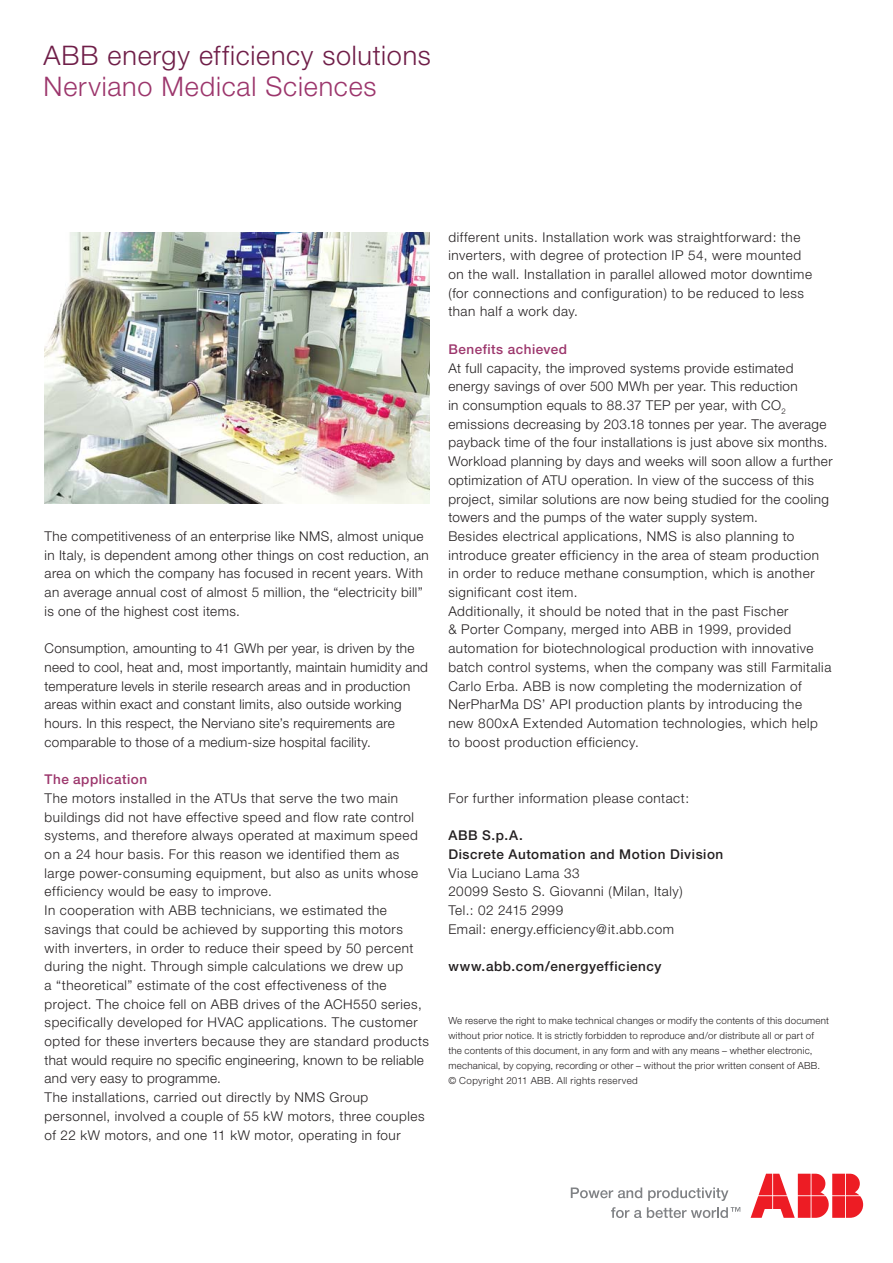
<style>
.page{position:relative;width:893px;height:1263px;background:#fff}
.page>*{position:absolute;margin:0;border:0;box-sizing:border-box;transform-origin:0 0}
.t1{font:300 27px "Helvetica Neue";letter-spacing:.025em;color:#6f1e48}
.t2{font:300 27px "Helvetica Neue";letter-spacing:.03em;color:#9c366c}
.t3{font:300 13.5px/18.8px "Helvetica Neue";letter-spacing:.035em;color:#231f20}
.t4{font:500 13.5px/18.8px "Helvetica Neue";letter-spacing:.04em;color:#231f20}
.t5{font:500 13.5px "Helvetica Neue";letter-spacing:.04em;color:#9c366c}
.t6{font:300 9.75px/15px "Helvetica Neue";letter-spacing:.02em;color:#231f20}
</style>
<div class="page">
<svg style="left:750px;top:1174px;width:113px;height:44px"></svg>
<svg style="left:571px;top:1187px;width:71px;height:11px"></svg>
<svg style="left:648px;top:1187px;width:80px;height:14px"></svg>
<svg style="left:611px;top:1207px;width:129px;height:11px"></svg>
<img style="left:45px;top:232px;width:385px;height:272px">
<h1 class="t1" style="left:44px;top:45px;width:389px">ABB energy efficiency solutions</h1>
<h1 class="t2" style="left:44px;top:77px;width:334px">Nerviano Medical Sciences</h1>
<p class="t3" style="left:45px;top:528px;width:386px">The competitiveness of an enterprise like NMS, almost unique in Italy, is dependent among other things on cost reduction, an area on which the company has focused in recent years. With an average annual cost of almost 5 million, the “electricity bill” is one of the highest cost items.</p>
<p class="t3" style="left:45px;top:640px;width:385px">Consumption, amounting to 41 GWh per year, is driven by the need to cool, heat and, most importantly, maintain humidity and temperature levels in sterile research areas and in production areas within exact and constant limits, also outside working hours. In this respect, the Nerviano site’s requirements are comparable to those of a medium-size hospital facility.</p>
<p class="t5" style="left:45px;top:775px;width:104px">The application</p>
<p class="t3" style="left:45px;top:790px;width:386px">The motors installed in the ATUs that serve the two main buildings did not have effective speed and flow rate control systems, and therefore always operated at maximum speed on a 24 hour basis. For this reason we identified them as large power-consuming equipment, but also as units whose efficiency would be easy to improve.<br>In cooperation with ABB technicians, we estimated the savings that could be achieved by supporting this motors with inverters, in order to reduce their speed by 50 percent during the night. Through simple calculations we drew up<br>a “theoretical” estimate of the cost effectiveness of the project. The choice fell on ABB drives of the ACH550 series, specifically developed for HVAC applications. The customer opted for these inverters because they are standard products that would require no specific engineering, known to be reliable and very easy to programme.<br>The installations, carried out directly by NMS Group personnel, involved a couple of 55 kW motors, three couples of 22 kW motors, and one 11 kW motor, operating in four</p>
<p class="t3" style="left:448px;top:229px;width:365px">different units. Installation work was straightforward: the inverters, with degree of protection IP 54, were mounted on the wall. Installation in parallel allowed motor downtime (for connections and configuration) to be reduced to less than half a work day.</p>
<p class="t5" style="left:448px;top:344px;width:120px">Benefits achieved</p>
<p class="t3" style="left:448px;top:360px;width:386px">At full capacity, the improved systems provide estimated energy savings of over 500 MWh per year. This reduction<br>in consumption equals to 88.37 TEP per year, with CO<sub>2 </sub>emissions decreasing by 203.18 tonnes per year. The average payback time of the four installations is just above six months.<br>Workload planning by days and weeks will soon allow a further optimization of ATU operation. In view of the success of this project, similar solutions are now being studied for the cooling towers and the pumps of the water supply system.<br>Besides electrical applications, NMS is also planning to introduce greater efficiency in the area of steam production in order to reduce methane consumption, which is another significant cost item.<br>Additionally, it should be noted that in the past Fischer<br>&amp; Porter Company, merged into ABB in 1999, provided automation for biotechnological production with innovative batch control systems, when the company was still Farmitalia Carlo Erba. ABB is now completing the modernization of NerPharMa DS’ API production plants by introducing the<br>new 800xA Extended Automation technologies, which help to boost production efficiency.</p>
<p class="t3" style="left:448px;top:790px;width:242px">For further information please contact:</p>
<p class="t4" style="left:448px;top:827px;width:276px">ABB S.p.A.<br>Discrete Automation and Motion Division</p>
<p class="t3" style="left:448px;top:865px;width:236px">Via Luciano Lama 33<br>20099 Sesto S. Giovanni (Milan, Italy)<br>Tel.: 02 2415 2999<br>Email: energy.efficiency@it.abb.com</p>
<p class="t4" style="left:448px;top:958px;width:215px">www.abb.com/energyefficiency</p>
<p class="t6" style="left:448px;top:1014px;width:382px">We reserve the right to make technical changes or modify the contents of this document without prior notice. It is strictly forbidden to reproduce and/or distribute all or part of the contents of this document, in any form and with any means – whether electronic, mechanical, by copying, recording or other – without the prior written consent of ABB. © Copyright 2011 ABB. All rights reserved</p>
</div>
